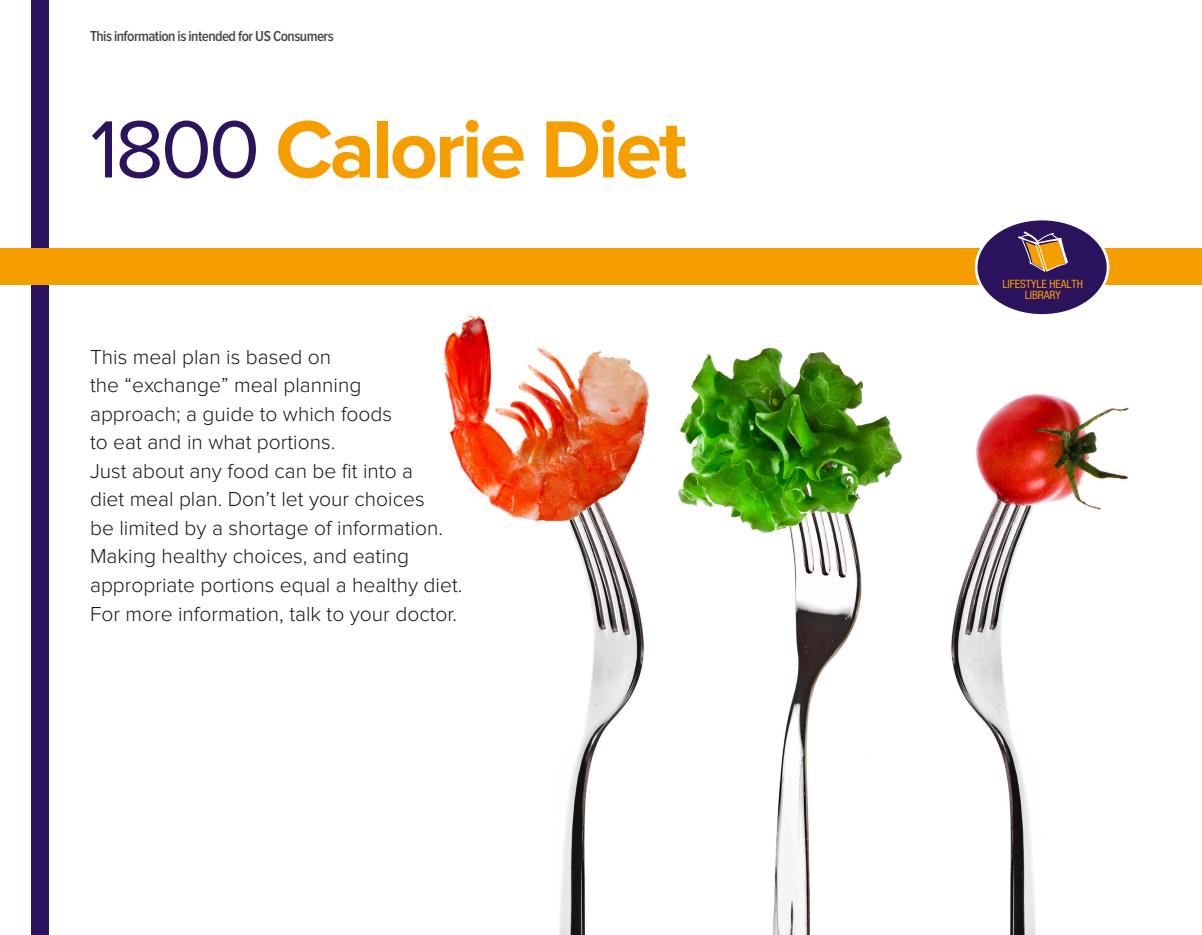
<style>
.page{position:relative;width:1202px;height:935px;background:#fff}
.page>*{position:absolute;margin:0;border:0;box-sizing:border-box;transform-origin:0 0}
.t1{font:700 84px "Proxima Nova";letter-spacing:-.04em;color:#f69e00}
.t2{font:300 21px/28.5px "Proxima Nova";color:#1a1818}
.t3{font:600 15px "Proxima Nova Cond";letter-spacing:-.035em;color:#464749}
.t4{font:condensed 11.55px/11.6px "Helvetica Neue LT Std";letter-spacing:-.005em;color:#f69e00;text-align:center}
.s1{font-weight:400;color:#2b145d}
</style>
<div class="page">
<img style="left:443px;top:315px;width:686px;height:620px">
<div style="left:31px;top:0;width:18px;height:935px;background:#2b145d"></div>
<div style="left:0;top:248px;width:1202px;height:37px;background:#f69e00"></div>
<div style="left:976px;top:219px;width:132px;height:96px;background:#2b145d;border-radius:50%"></div>
<div style="left:975px;top:218px;width:134px;height:99px;border:3px solid #fff;border-radius:50%"></div>
<svg style="left:1018px;top:231px;width:50px;height:41px"></svg>
<p class="t3" style="left:90px;top:29px;width:245px">This information is intended for US Consumers</p>
<p class="t1" style="left:90px;top:111px;width:598px"><span class="s1">1800</span> Calorie Diet</p>
<p class="t2" style="left:90px;top:343px;width:374px">This meal plan is based on<br>the “exchange” meal planning<br>approach; a guide to which foods<br>to eat and in what portions.<br>Just about any food can be fit into a<br>diet meal plan. Don’t let your choices<br>be limited by a shortage of information.<br>Making healthy choices, and eating appropriate portions equal a healthy diet.<br>For more information, talk to your doctor.</p>
<p class="t4" style="left:1002px;top:278px;width:82px">LIFESTYLE HEALTH<br>LIBRARY</p>
</div>
